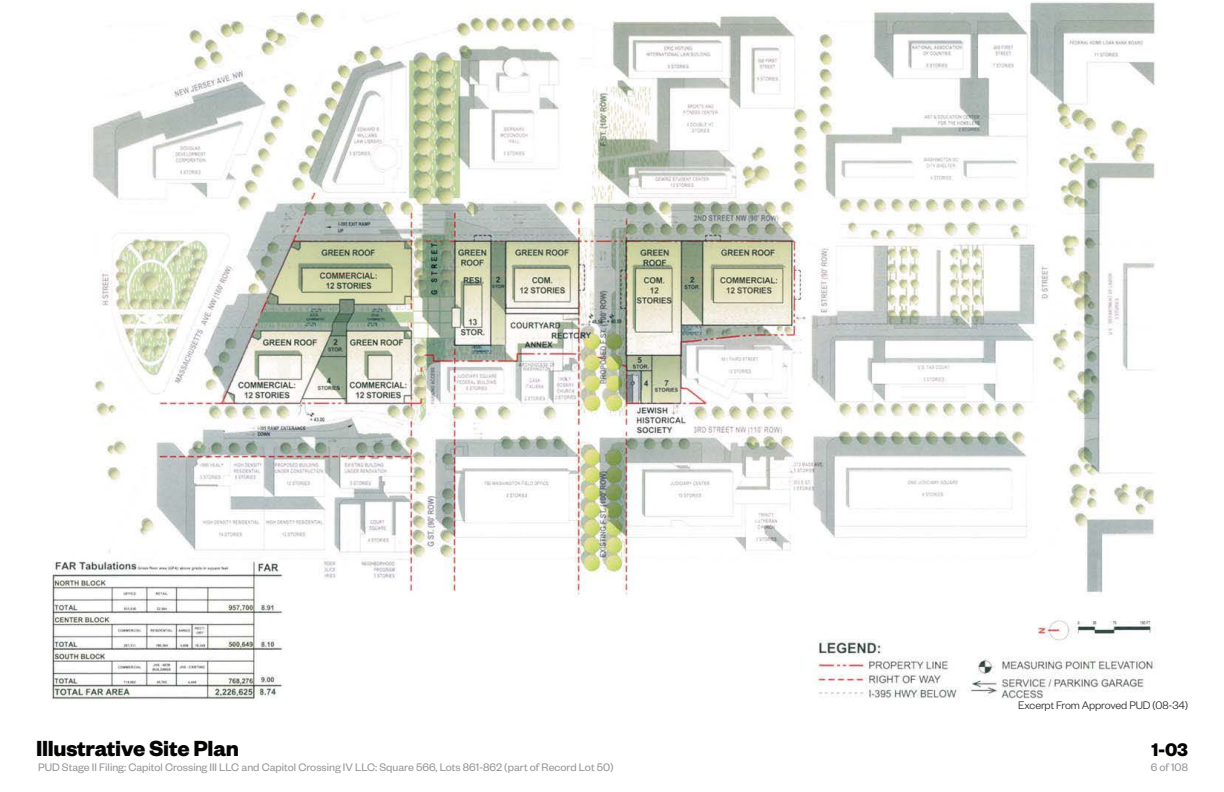
<style>
.page{position:relative;width:1224px;height:792px;background:#fff}
.page>*{position:absolute;margin:0;border:0;box-sizing:border-box;transform-origin:0 0}
.t1{font:700 24px "Founders Grotesk";letter-spacing:-.01em;color:#040503}
.t2{font:700 20px "Founders Grotesk";color:#040503}
.t3{font:12px "Founders Grotesk";color:#939598}
.t4{font:300 12px "Founders Grotesk";letter-spacing:-.01em;color:#231f20}
</style>
<div class="page">
<img style="left:52px;top:2px;width:1104px;height:697px">
<p class="t4" style="left:1018px;top:698px;width:171px">Excerpt From Approved PUD (08-34)</p>
<h1 class="t1" style="left:36px;top:733px;width:204px">Illustrative Site Plan</h1>
<h2 class="t2" style="left:1152px;top:737px;width:38px">1-03</h2>
<p class="t3" style="left:38px;top:760px;width:577px">PUD Stage II Filing: Capitol Crossing III LLC and Capitol Crossing IV LLC: Square 566, Lots 861-862 (part of Record Lot 50)</p>
<p class="t3" style="left:1151px;top:760px;width:39px">6 of 108</p>
</div>
